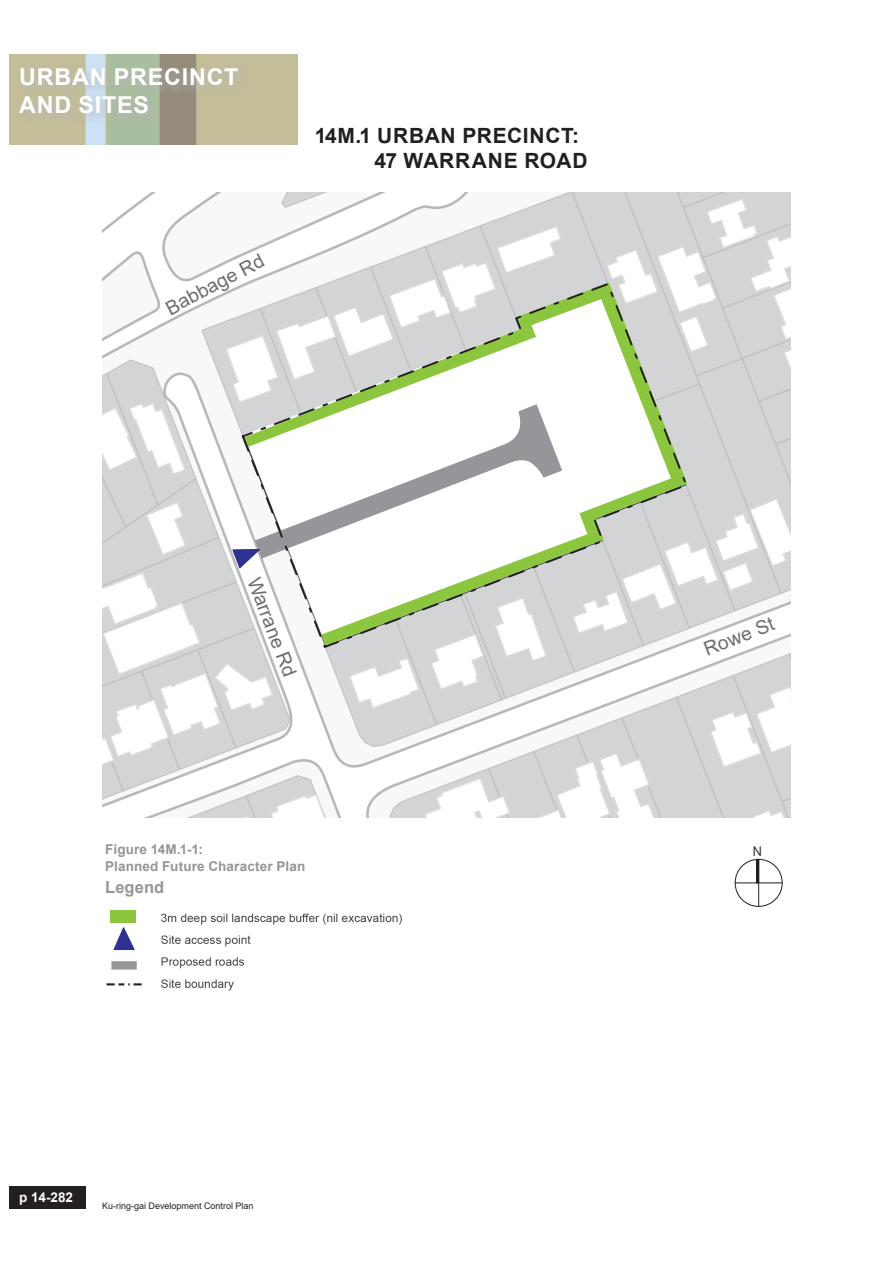
<style>
.page{position:relative;width:893px;height:1263px;background:#fff}
.page>*{position:absolute;margin:0;border:0;box-sizing:border-box;transform-origin:0 0}
.t1{font:700 23.25px/27.9px "Arial";letter-spacing:.035em;color:#fff}
.t2{font:700 21px/25.2px "Arial";letter-spacing:.03em;color:#231f20}
.t3{font:19.5px "Arial";color:#6d6e6e}
.t4{font:700 16.5px "Arial";letter-spacing:.005em;color:#939598}
.t5{font:700 13.5px "Arial";letter-spacing:.015em;color:#939598}
.t6{font:700 13.5px "Arial";color:#fff}
.t7{font:13.5px "DIN";color:#231f20}
.t8{font:9px "Arial";color:#231f20}
</style>
<div class="page">
<img style="left:9px;top:54px;width:289px;height:91px">
<div style="left:9px;top:1186px;width:76px;height:23px;background:#231f20"></div>
<div style="left:16px;top:64px;width:234px;height:62px;background:#b6b7bb;opacity:.75"></div>
<div style="left:735px;top:859px;width:48px;height:48px;border:1px solid #231f20;border-radius:50%"></div>
<hr style="left:735px;top:882px;width:47px;height:1px;background:#231f20">
<hr style="left:758px;top:859px;width:1px;height:47px;background:#231f20">
<div style="left:756px;top:859px;width:3px;height:24px;border:1px solid #231f20"></div>
<div style="left:110px;top:910px;width:25px;height:13px;background:#8bc63e"></div>
<div style="left:111px;top:961px;width:26px;height:8px;background:#949699"></div>
<svg style="left:113px;top:927px;width:22px;height:24px"></svg>
<svg style="left:107px;top:983px;width:35px;height:2px"></svg>
<svg style="left:102px;top:193px;width:689px;height:625px"></svg>
<svg style="left:240px;top:281px;width:449px;height:368px"></svg>
<img style="left:161px;top:913px;width:241px;height:78px">
<h1 class="t1" style="left:19px;top:63px;width:221px">URBAN PRECINCT<br>AND SITES</h1>
<p class="t3" style="left:161px;top:298px;width:110px;rotate:-28deg">Babbage Rd</p>
<p class="t2" style="left:374px;top:123px;width:215px;text-indent:-60px">14M.1 URBAN PRECINCT:<br>47 WARRANE ROAD</p>
<p class="t3" style="left:266px;top:573px;width:106px;rotate:69deg">Warrane Rd</p>
<p class="t5" style="left:105px;top:840px;width:99px">Figure 14M.1-1:</p>
<p class="t5" style="left:105px;top:856px;width:202px">Planned Future Character Plan</p>
<p class="t4" style="left:105px;top:875px;width:61px">Legend</p>
<p class="t3" style="left:700px;top:637px;width:75px;rotate:-21deg">Rowe St</p>
<p class="t7" style="left:752px;top:843px;width:11px">N</p>
<p class="t6" style="left:15px;top:1187px;width:63px">p 14 282</p>
<p class="t6" style="left:19px;top:1187px;width:56px">p 14-282</p>
<p class="t8" style="left:102px;top:1199px;width:153px">Ku-ring-gai Development Control Plan</p>
</div>
